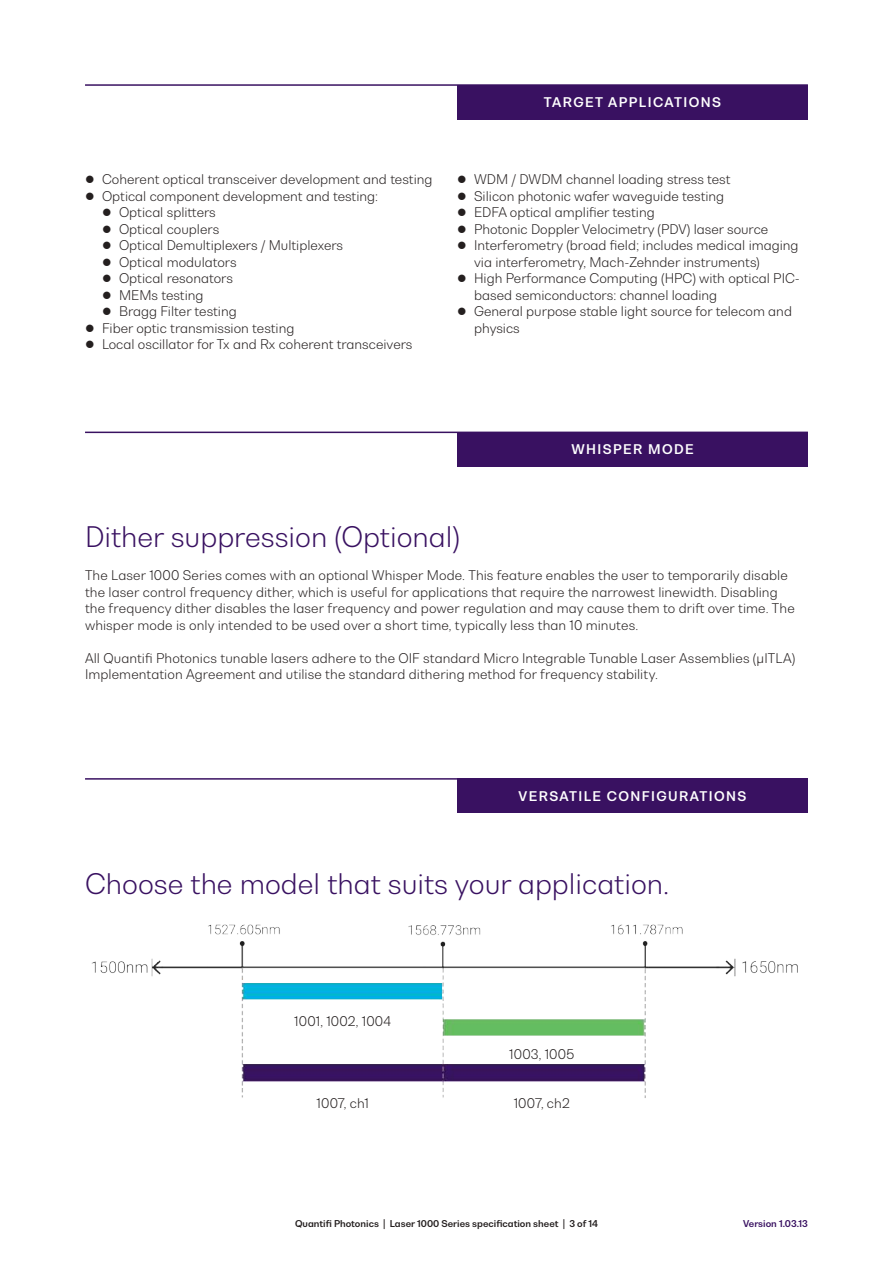
<style>
.page{position:relative;width:893px;height:1263px;background:#fff}
.page>*{position:absolute;margin:0;border:0;box-sizing:border-box;transform-origin:0 0}
.t1{font:300 27px "Bw Nista Geometric";color:#391161}
.t2{font:300 12.75px/16.5px "Bw Nista Geometric";color:#241f1f}
.t3{font:700 12.75px "Bw Nista Geometric";letter-spacing:.11em;color:#fff}
.t4{font:700 9px "Bw Nista Geometric";color:#241f1f}
.t5{font:700 9px "Bw Nista Geometric";color:#391161}
</style>
<div class="page">
<hr style="left:85px;top:84px;width:723px;height:2px;background:#391161">
<hr style="left:85px;top:432px;width:723px;height:1px;background:#391161">
<hr style="left:85px;top:778px;width:723px;height:2px;background:#391161">
<div style="left:457px;top:85px;width:351px;height:34px;background:#391161"></div>
<div style="left:457px;top:432px;width:351px;height:34px;background:#391161"></div>
<div style="left:457px;top:779px;width:351px;height:34px;background:#391161"></div>
<img style="left:91px;top:924px;width:707px;height:174px">
<p class="t2" style="left:102px;top:171px;width:332px">Coherent optical transceiver development and testing</p>
<p class="t2" style="left:102px;top:187px;width:278px">Optical component development and testing:</p>
<p class="t2" style="left:119px;top:204px;width:98px">Optical splitters</p>
<p class="t2" style="left:119px;top:220px;width:102px">Optical couplers</p>
<p class="t2" style="left:119px;top:237px;width:226px">Optical Demultiplexers / Multiplexers</p>
<p class="t2" style="left:119px;top:253px;width:119px">Optical modulators</p>
<p class="t2" style="left:119px;top:270px;width:115px">Optical resonators</p>
<p class="t2" style="left:119px;top:286px;width:86px">MEMs testing</p>
<p class="t2" style="left:119px;top:303px;width:119px">Bragg Filter testing</p>
<p class="t2" style="left:102px;top:319px;width:194px">Fiber optic transmission testing</p>
<p class="t2" style="left:102px;top:336px;width:312px">Local oscillator for Tx and Rx coherent transceivers</p>
<p class="t3" style="left:544px;top:93px;width:179px">TARGET APPLICATIONS</p>
<p class="t2" style="left:474px;top:171px;width:327px">WDM / DWDM channel loading stress test<br>Silicon photonic wafer waveguide testing<br>EDFA optical amplifier testing<br>Photonic Doppler Velocimetry (PDV) laser source Interferometry (broad field; includes medical imaging via interferometry, Mach-Zehnder instruments)<br>High Performance Computing (HPC) with optical PIC&shy;based semiconductors: channel loading<br>General purpose stable light source for telecom and physics</p>
<p class="t3" style="left:571px;top:441px;width:124px">WHISPER MODE</p>
<h1 class="t1" style="left:85px;top:519px;width:376px">Dither suppression (Optional)</h1>
<p class="t2" style="left:85px;top:567px;width:711px">The Laser 1000 Series comes with an optional Whisper Mode. This feature enables the user to temporarily disable the laser control frequency dither, which is useful for applications that require the narrowest linewidth. Disabling the frequency dither disables the laser frequency and power regulation and may cause them to drift over time. The whisper mode is only intended to be used over a short time, typically less than 10 minutes.</p>
<p class="t2" style="left:85px;top:649px;width:712px">All Quantifi Photonics tunable lasers adhere to the OIF standard Micro Integrable Tunable Laser Assemblies (μITLA)<br>Implementation Agreement and utilise the standard dithering method for frequency stability.</p>
<p class="t3" style="left:519px;top:787px;width:229px">VERSATILE CONFIGURATIONS</p>
<h1 class="t1" style="left:85px;top:865px;width:586px">Choose the model that suits your application.</h1>
<p class="t2" style="left:294px;top:1012px;width:99px">1001, 1002, 1004</p>
<p class="t2" style="left:317px;top:1095px;width:54px">1007, ch1</p>
<p class="t2" style="left:509px;top:1045px;width:67px">1003, 1005</p>
<p class="t2" style="left:514px;top:1095px;width:58px">1007, ch2</p>
<p class="t4" style="left:295px;top:1218px;width:304px">Quantifi Photonics | Laser 1000 Series specification sheet | 3 of 14</p>
<p class="t5" style="left:743px;top:1218px;width:66px">Version 1.03.13</p>
</div>
